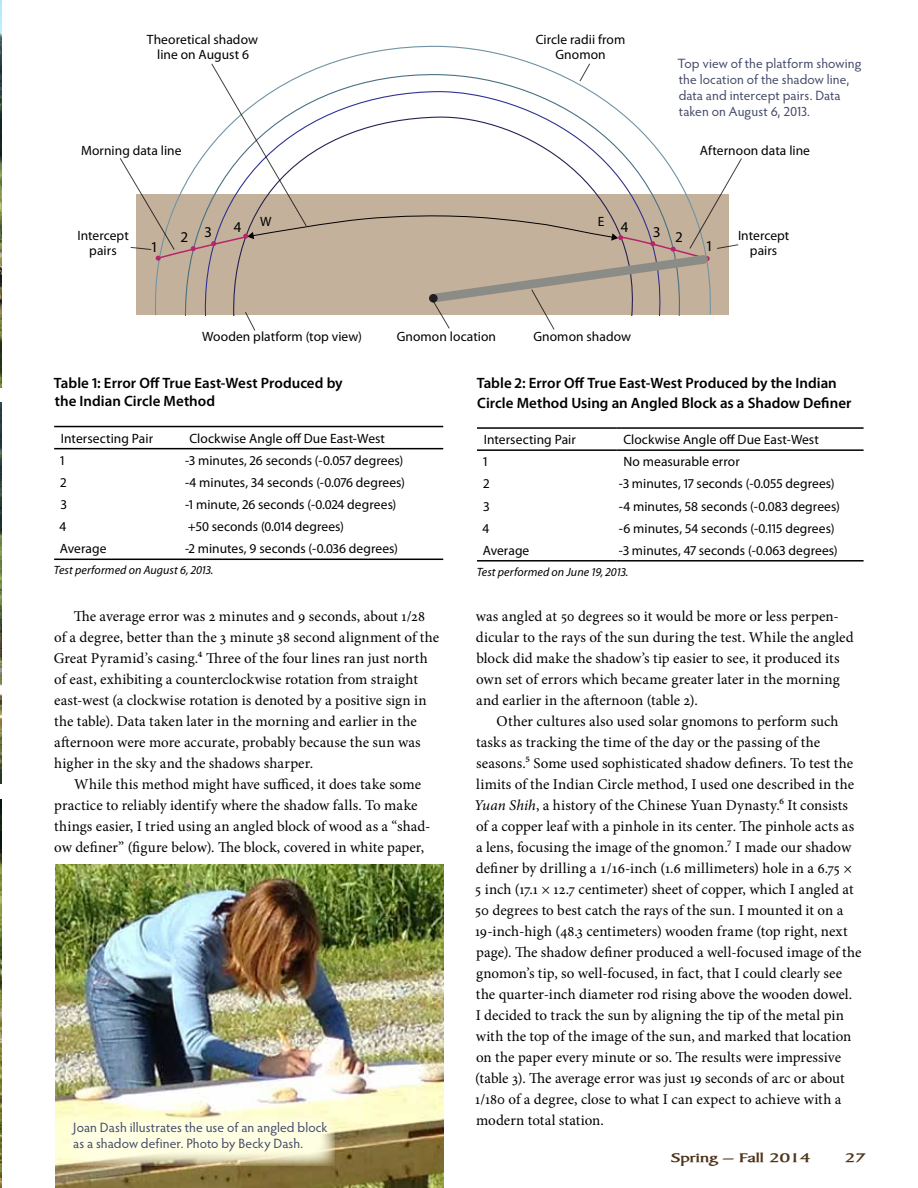
<style>
.page{position:relative;width:918px;height:1188px;background:#fff}
.page>*{position:absolute;margin:0;border:0;box-sizing:border-box;transform-origin:0 0}
.t1{font:15px/21px "Minion Pro";letter-spacing:.005em;color:#000}
.t2{font:600 15px/19.5px "Myriad Pro";color:#000}
.t3{font:15px "Myriad Pro";color:#000}
.t4{font:13.5px/15px "Myriad Pro";letter-spacing:.005em;color:#000;text-align:center}
.t5{font:13.5px/16.2px "Hypatia Sans Pro";letter-spacing:.01em;color:#424768}
.t6{font:700 13.5px "Barrett Extended";color:#4f351a}
.t7{font:italic 12px "Myriad Pro";letter-spacing:.005em;color:#000}
.s1{font-style:italic}
</style>
<div class="page">
<img style="left:55px;top:865px;width:389px;height:323px">
<hr style="left:477px;top:427px;width:140px;height:2px;background:#000">
<hr style="left:617px;top:427px;width:247px;height:2px;background:#000">
<hr style="left:477px;top:449px;width:140px;height:2px;background:#000">
<hr style="left:617px;top:449px;width:247px;height:2px;background:#000">
<hr style="left:477px;top:560px;width:140px;height:2px;background:#000">
<hr style="left:617px;top:560px;width:247px;height:2px;background:#000">
<img style="left:0;top:0;width:1px;height:387px">
<img style="left:0;top:403px;width:1px;height:380px">
<img style="left:0;top:800px;width:1px;height:388px">
<hr style="left:54px;top:426px;width:129px;height:1px;background:#000">
<hr style="left:183px;top:426px;width:260px;height:1px;background:#000">
<hr style="left:54px;top:448px;width:129px;height:1px;background:#000">
<hr style="left:183px;top:448px;width:260px;height:1px;background:#000">
<hr style="left:54px;top:559px;width:129px;height:1px;background:#000">
<hr style="left:183px;top:559px;width:260px;height:1px;background:#000">
<svg style="left:119px;top:63px;width:623px;height:268px"></svg>
<svg style="left:68px;top:1115px;width:267px;height:51px;background:#f2f0cf"></svg>
<p class="t4" style="left:147px;top:31px;width:113px">Theoretical shadow line on August 6</p>
<p class="t4" style="left:536px;top:31px;width:91px">Circle radii from<br>Gnomon</p>
<p class="t5" style="left:677px;top:55px;width:186px">Top view of the platform showing the location of the shadow line, data and intercept pairs. Data taken on August 6, 2013.</p>
<p class="t4" style="left:81px;top:143px;width:102px">Morning data line</p>
<p class="t4" style="left:700px;top:143px;width:112px">Afternoon data line</p>
<p class="t4" style="left:77px;top:228px;width:53px">Intercept pairs</p>
<p class="t3" style="left:152px;top:238px;width:6px">1</p>
<p class="t3" style="left:181px;top:225px;width:32px">2 3</p>
<p class="t4" style="left:260px;top:213px;width:13px">W</p>
<p class="t4" style="left:598px;top:213px;width:8px">E</p>
<p class="t3" style="left:234px;top:217px;width:9px">4</p>
<p class="t3" style="left:621px;top:217px;width:9px">4</p>
<p class="t3" style="left:654px;top:225px;width:31px">3 2</p>
<p class="t3" style="left:707px;top:236px;width:6px">1</p>
<p class="t4" style="left:738px;top:228px;width:53px">Intercept pairs</p>
<p class="t4" style="left:202px;top:328px;width:161px">Wooden platform (top view)</p>
<p class="t4" style="left:397px;top:328px;width:101px">Gnomon location</p>
<p class="t4" style="left:533px;top:328px;width:99px">Gnomon shadow</p>
<p class="t2" style="left:54px;top:374px;width:290px;line-height:18px">Table 1: Error Off True East-West Produced by the Indian Circle Method</p>
<p class="t4" style="left:61px;top:430px;width:94px">Intersecting Pair</p>
<p class="t4" style="left:190px;top:430px;width:197px">Clockwise Angle off Due East-West</p>
<p class="t4" style="left:60px;top:453px;width:6px">1</p>
<p class="t4" style="left:185px;top:453px;width:220px">-3 minutes, 26 seconds (-0.057 degrees)</p>
<p class="t4" style="left:61px;top:475px;width:8px">2</p>
<p class="t4" style="left:185px;top:475px;width:221px">-4 minutes, 34 seconds (-0.076 degrees)</p>
<p class="t4" style="left:61px;top:497px;width:8px">3</p>
<p class="t4" style="left:185px;top:497px;width:213px">-1 minute, 26 seconds (-0.024 degrees)</p>
<p class="t4" style="left:60px;top:519px;width:8px">4</p>
<p class="t4" style="left:188px;top:519px;width:158px">+50 seconds (0.014 degrees)</p>
<p class="t4" style="left:60px;top:541px;width:48px">Average</p>
<p class="t4" style="left:185px;top:541px;width:214px">-2 minutes, 9 seconds (-0.036 degrees)</p>
<p class="t7" style="left:54px;top:563px;width:161px">Test performed on August 6, 2013.</p>
<p class="t1" style="left:54px;top:606px;width:387px;text-indent:20px">The average error was 2 minutes and 9 seconds, about 1/28 of a degree, better than the 3 minute 38 second alignment of the Great Pyramid’s casing.4 Three of the four lines ran just north of east, exhibiting a counterclockwise rotation from straight east-west (a clockwise rotation is denoted by a positive sign in the table). Data taken later in the morning and earlier in the afternoon were more accurate, probably because the sun was higher in the sky and the shadows sharper.</p>
<p class="t1" style="left:54px;top:774px;width:378px;text-indent:20px">While this method might have sufficed, it does take some practice to reliably identify where the shadow falls. To make things easier, I tried using an angled block of wood as a “shad&shy;ow definer” (figure below). The block, covered in white paper,</p>
<p class="t5" style="left:73px;top:1119px;width:256px">Joan Dash illustrates the use of an angled block as a shadow definer. Photo by Becky Dash.</p>
<p class="t2" style="left:477px;top:373px;width:376px">Table 2: Error Off True East-West Produced by the Indian<br>Circle Method Using an Angled Block as a Shadow Definer</p>
<p class="t4" style="left:484px;top:432px;width:94px">Intersecting Pair</p>
<p class="t4" style="left:623px;top:432px;width:197px">Clockwise Angle off Due East-West</p>
<p class="t4" style="left:483px;top:454px;width:6px">1</p>
<p class="t4" style="left:624px;top:454px;width:118px">No measurable error</p>
<p class="t4" style="left:483px;top:476px;width:8px">2</p>
<p class="t4" style="left:619px;top:476px;width:217px">-3 minutes, 17 seconds (-0.055 degrees)</p>
<p class="t4" style="left:484px;top:498px;width:8px">3</p>
<p class="t4" style="left:619px;top:498px;width:222px">-4 minutes, 58 seconds (-0.083 degrees)</p>
<p class="t4" style="left:482px;top:520px;width:8px">4</p>
<p class="t4" style="left:619px;top:520px;width:217px">-6 minutes, 54 seconds (-0.115 degrees)</p>
<p class="t4" style="left:483px;top:543px;width:48px">Average</p>
<p class="t4" style="left:619px;top:543px;width:220px">-3 minutes, 47 seconds (-0.063 degrees)</p>
<p class="t7" style="left:477px;top:564px;width:153px">Test performed on June 19, 2013.</p>
<p class="t1" style="left:476px;top:606px;width:379px">was angled at 50 degrees so it would be more or less perpen&shy;dicular to the rays of the sun during the test. While the angled block did make the shadow’s tip easier to see, it produced its own set of errors which became greater later in the morning and earlier in the afternoon (table 2).</p>
<p class="t1" style="left:474px;top:711px;width:389px;text-indent:22px">Other cultures also used solar gnomons to perform such tasks as tracking the time of the day or the passing of the seasons.5 Some used sophisticated shadow definers. To test the limits of the Indian Circle method, I used one described in the <span class="s1">Yuan Shih</span>, a history of the Chinese Yuan Dynasty.6 It consists of a copper leaf with a pinhole in its center. The pinhole acts as a lens, focusing the image of the gnomon.7 I made our shadow definer by drilling a 1/16-inch (1.6 millimeters) hole in a 6.75 ×<br>5 inch (17.1 × 12.7 centimeter) sheet of copper, which I angled at 50 degrees to best catch the rays of the sun. I mounted it on a 19-inch-high (48.3 centimeters) wooden frame (top right, next page). The shadow definer produced a well-focused image of the gnomon’s tip, so well-focused, in fact, that I could clearly see the quarter-inch diameter rod rising above the wooden dowel.<br>I decided to track the sun by aligning the tip of the metal pin with the top of the image of the sun, and marked that location on the paper every minute or so. The results were impressive (table 3). The average error was just 19 seconds of arc or about 1/180 of a degree, close to what I can expect to achieve with a modern total station.</p>
<p class="t6" style="left:671px;top:1149px;width:141px">Spring – Fall 2014</p>
<p class="t6" style="left:845px;top:1149px;width:22px">27</p>
</div>
